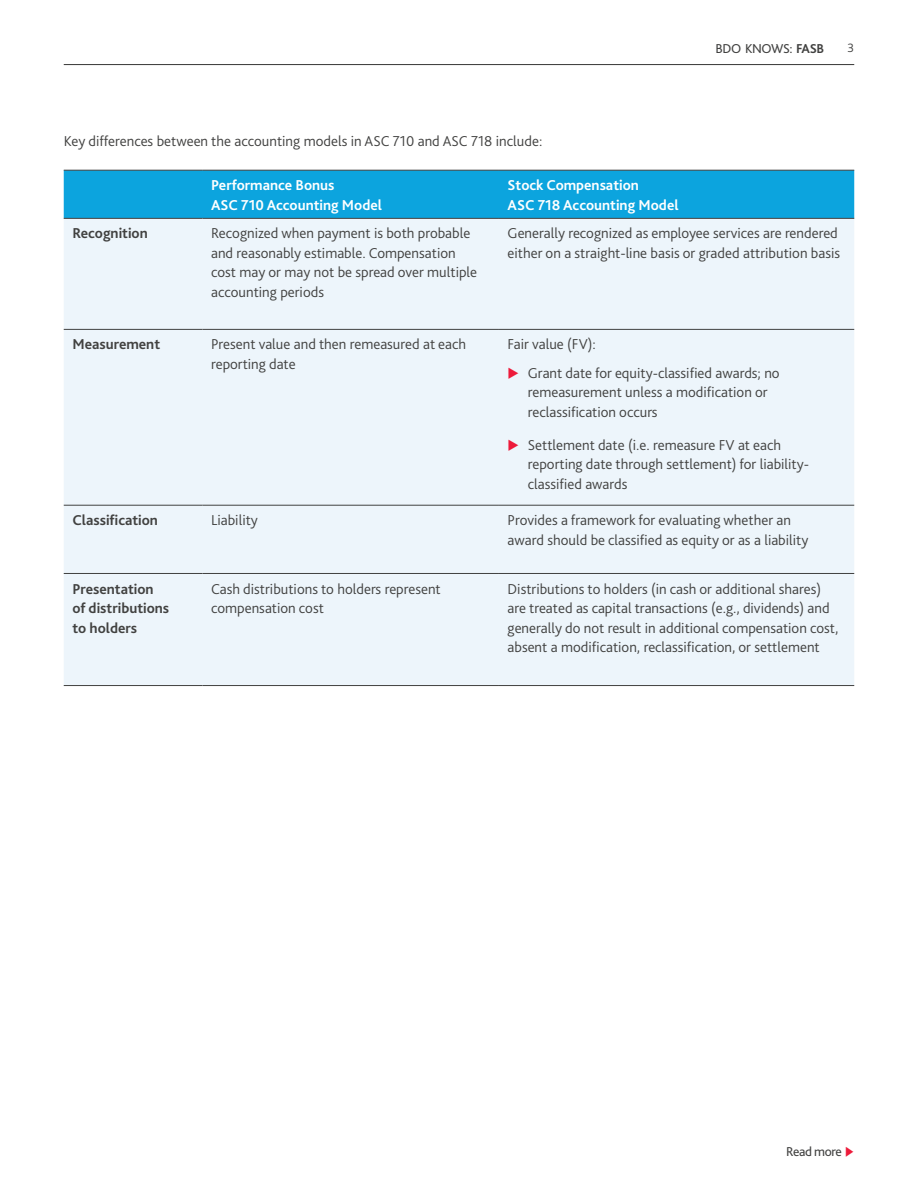
<style>
.page{position:relative;width:918px;height:1188px;background:#fff}
.page>*{position:absolute;margin:0;border:0;box-sizing:border-box;transform-origin:0 0}
.Body_copy{font:300 15px/19.5px "Bliss Pro";color:#414140}
.Body_copy-2{font:700 15px/19.5px "Bliss Pro";color:#fff}
.Body_copy-3{font:700 15px/19.5px "Bliss Pro";color:#414140}
.t1{font:13.5px "Bliss Pro";letter-spacing:-.03em;color:#414140}
.t2{font:300 12.75px "Bliss Pro";color:#414140}
.s1{font-weight:700}
.s2{color:#ed1a3a}
</style>
<div class="page">
<hr style="left:64px;top:64px;width:790px;height:1px;background:#414140">
<div style="left:64px;top:171px;width:790px;height:47px;background:#0ca4de"></div>
<div style="left:64px;top:219px;width:790px;height:466px;background:#edf5fb"></div>
<hr style="left:64px;top:170px;width:138px;height:1px;background:#414140">
<hr style="left:202px;top:170px;width:297px;height:1px;background:#414140">
<hr style="left:499px;top:170px;width:355px;height:1px;background:#414140">
<hr style="left:64px;top:218px;width:138px;height:1px;background:#414140">
<hr style="left:202px;top:218px;width:297px;height:1px;background:#414140">
<hr style="left:499px;top:218px;width:355px;height:1px;background:#414140">
<hr style="left:64px;top:329px;width:138px;height:1px;background:#414140">
<hr style="left:202px;top:329px;width:297px;height:1px;background:#414140">
<hr style="left:499px;top:329px;width:355px;height:1px;background:#414140">
<hr style="left:64px;top:505px;width:138px;height:1px;background:#414140">
<hr style="left:202px;top:505px;width:297px;height:1px;background:#414140">
<hr style="left:499px;top:505px;width:355px;height:1px;background:#414140">
<hr style="left:64px;top:573px;width:138px;height:1px;background:#414140">
<hr style="left:202px;top:573px;width:297px;height:1px;background:#414140">
<hr style="left:499px;top:573px;width:355px;height:1px;background:#414140">
<hr style="left:64px;top:685px;width:138px;height:1px;background:#414140">
<hr style="left:202px;top:685px;width:297px;height:1px;background:#414140">
<hr style="left:499px;top:685px;width:355px;height:1px;background:#414140">
<svg style="left:509px;top:367px;width:9px;height:12px"></svg>
<svg style="left:509px;top:439px;width:9px;height:12px"></svg>
<p class="t1" style="left:716px;top:40px;width:110px">BDO KNOWS: <span class="s1">FASB</span></p>
<p class="t2" style="left:847px;top:40px;width:8px">3</p>
<p class="Body_copy" style="left:64px;top:131px;width:480px">Key differences between the accounting models in ASC 710 and ASC 718 include:</p>
<p class="Body_copy-2" style="left:211px;top:175px;width:173px">Performance Bonus<br>ASC 710 Accounting Model</p>
<p class="Body_copy-2" style="left:508px;top:175px;width:173px">Stock Compensation<br>ASC 718 Accounting Model</p>
<p class="Body_copy-3" style="left:72px;top:223px;width:77px">Recognition</p>
<p class="Body_copy" style="left:211px;top:223px;width:268px">Recognized when payment is both probable and reasonably estimable. Compensation cost may or may not be spread over multiple accounting periods</p>
<p class="Body_copy" style="left:508px;top:223px;width:334px">Generally recognized as employee services are rendered either on a straight-line basis or graded attribution basis</p>
<p class="Body_copy-3" style="left:72px;top:334px;width:89px">Measurement</p>
<p class="Body_copy" style="left:211px;top:334px;width:257px">Present value and then remeasured at each reporting date</p>
<p class="Body_copy" style="left:508px;top:334px;width:90px">Fair value (FV):</p>
<p class="Body_copy" style="left:528px;top:363px;width:253px">Grant date for equity-classified awards; no remeasurement unless a modification or reclassification occurs</p>
<p class="Body_copy" style="left:528px;top:435px;width:283px">Settlement date (i.e. remeasure FV at each reporting date through settlement) for liability&shy;classified awards</p>
<p class="Body_copy-3" style="left:72px;top:510px;width:87px">Classification</p>
<p class="Body_copy" style="left:211px;top:510px;width:48px">Liability</p>
<p class="Body_copy" style="left:508px;top:510px;width:302px">Provides a framework for evaluating whether an award should be classified as equity or as a liability</p>
<p class="Body_copy-3" style="left:72px;top:578px;width:98px">Presentation of distributions to holders</p>
<p class="Body_copy" style="left:211px;top:578px;width:231px">Cash distributions to holders represent compensation cost</p>
<p class="Body_copy" style="left:508px;top:578px;width:332px">Distributions to holders (in cash or additional shares) are treated as capital transactions (e.g., dividends) and generally do not result in additional compensation cost, absent a modification, reclassification, or settlement</p>
<p class="t1" style="left:786px;top:1143px;width:69px">Read more <span class="s2">◆</span></p>
</div>
